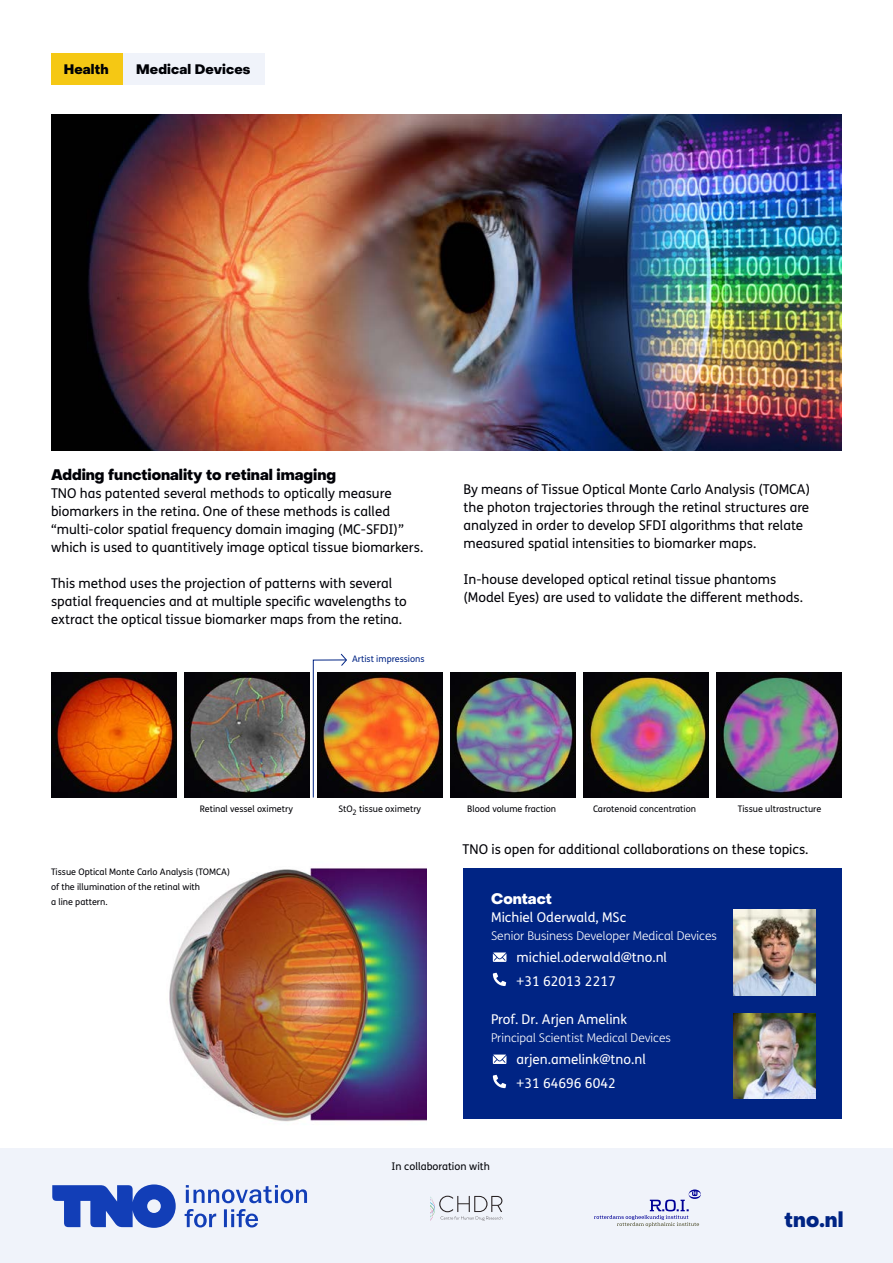
<style>
.page{position:relative;width:893px;height:1263px;background:#fff}
.page>*{position:absolute;margin:0;border:0;box-sizing:border-box;transform-origin:0 0}
.URL{font:800 21px "PP Object Sans";color:#002484}
.t1{font:800 15px "PP Object Sans";color:#000106}
.t2{font:800 15px "PP Object Sans";color:#fff}
.IK_Inleiding_Klein{font:13.5px/18px "FS Me Pro";color:#000106}
.T_Info_Info{font:13.5px "FS Me Pro";color:#fff}
.t3{font:800 13.5px "PP Object Sans";letter-spacing:.01em;color:#000106}
.T_Info_Info-2{font:300 12px "FS Me Pro";color:#fff}
.IK_Inleiding_Klein-2{font:10.5px "FS Me Pro";color:#000106}
.t4{font:9px/15px "FS Me Pro";color:#000106}
.t5{font:9px "FS Me Pro";color:#002484}
</style>
<div class="page">
<div style="left:463px;top:869px;width:379px;height:250px;background:#002484"></div>
<svg style="left:493px;top:973px;width:13px;height:13px"></svg>
<svg style="left:493px;top:1075px;width:13px;height:13px"></svg>
<svg style="left:493px;top:952px;width:13px;height:10px"></svg>
<svg style="left:493px;top:1054px;width:13px;height:10px"></svg>
<img style="left:733px;top:910px;width:83px;height:85px">
<img style="left:733px;top:1013px;width:83px;height:85px">
<img style="left:51px;top:115px;width:791px;height:336px">
<img style="left:451px;top:672px;width:125px;height:125px">
<img style="left:584px;top:672px;width:125px;height:125px">
<img style="left:51px;top:672px;width:125px;height:125px">
<img style="left:184px;top:672px;width:125px;height:125px">
<img style="left:347px;top:672px;width:95px;height:125px">
<img style="left:717px;top:672px;width:125px;height:125px">
<img style="left:313px;top:653px;width:34px;height:145px">
<img style="left:169px;top:868px;width:258px;height:254px">
<div style="left:429px;top:1148px;width:464px;height:115px;background:#f0f3fa"></div>
<svg style="left:594px;top:1189px;width:107px;height:38px"></svg>
<svg style="left:430px;top:1195px;width:72px;height:26px"></svg>
<div style="left:0;top:1148px;width:429px;height:115px;background:#f0f3fa"></div>
<svg style="left:52px;top:1184px;width:124px;height:44px"></svg>
<svg style="left:185px;top:1209px;width:73px;height:18px"></svg>
<svg style="left:186px;top:1185px;width:121px;height:18px"></svg>
<div style="left:51px;top:53px;width:72px;height:32px;background:#f5c814"></div>
<div style="left:123px;top:53px;width:141px;height:32px;background:#f0f3fa"></div>
<p class="t3" style="left:64px;top:61px;width:46px">Health</p>
<p class="t3" style="left:136px;top:61px;width:116px">Medical Devices</p>
<h2 class="t1" style="left:51px;top:465px;width:287px">Adding functionality to retinal imaging</h2>
<p class="IK_Inleiding_Klein" style="left:51px;top:484px;width:374px">TNO has patented several methods to optically measure biomarkers in the retina. One of these methods is called “multi-color spatial frequency domain imaging (MC-SFDI)” which is used to quantitively image optical tissue biomarkers.</p>
<p class="IK_Inleiding_Klein" style="left:51px;top:574px;width:357px">This method uses the projection of patterns with several spatial frequencies and at multiple specific wavelengths to extract the optical tissue biomarker maps from the retina.</p>
<p class="t5" style="left:352px;top:653px;width:74px">Artist impressions</p>
<p class="IK_Inleiding_Klein" style="left:463px;top:480px;width:348px">By means of Tissue Optical Monte Carlo Analysis (TOMCA) the photon trajectories through the retinal structures are analyzed in order to develop SFDI algorithms that relate measured spatial intensities to biomarker maps.</p>
<p class="IK_Inleiding_Klein" style="left:463px;top:570px;width:341px">In-house developed optical retinal tissue phantoms (Model Eyes) are used to validate the different methods.</p>
<p class="t4" style="left:200px;top:801px;width:95px">Retinal vessel oximetry</p>
<p class="t4" style="left:338px;top:801px;width:84px">StO<sub>2</sub> tissue oximetry</p>
<p class="t4" style="left:467px;top:801px;width:90px">Blood volume fraction</p>
<p class="t4" style="left:593px;top:801px;width:105px">Carotenoid concentration</p>
<p class="t4" style="left:738px;top:801px;width:85px">Tissue ultrastructure</p>
<p class="t4" style="left:51px;top:864px;width:181px">Tissue Optical Monte Carlo Analysis (TOMCA) of the illumination of the retinal with<br>a line pattern.</p>
<p class="IK_Inleiding_Klein" style="left:463px;top:840px;width:347px">TNO is open for additional collaborations on these topics.</p>
<h2 class="t2" style="left:491px;top:889px;width:62px">Contact</h2>
<p class="T_Info_Info" style="left:491px;top:907px;width:137px">Michiel Oderwald, MSc</p>
<p class="T_Info_Info-2" style="left:491px;top:927px;width:227px">Senior Business Developer Medical Devices</p>
<p class="T_Info_Info" style="left:517px;top:948px;width:152px">michiel.oderwald@tno.nl</p>
<p class="T_Info_Info" style="left:517px;top:972px;width:101px">+31 62013 2217</p>
<p class="T_Info_Info" style="left:491px;top:1009px;width:138px">Prof. Dr. Arjen Amelink</p>
<p class="T_Info_Info-2" style="left:491px;top:1029px;width:181px">Principal Scientist Medical Devices</p>
<p class="T_Info_Info" style="left:517px;top:1050px;width:131px">arjen.amelink@tno.nl</p>
<p class="T_Info_Info" style="left:517px;top:1074px;width:101px">+31 64696 6042</p>
<p class="IK_Inleiding_Klein-2" style="left:392px;top:1159px;width:100px">In collaboration with</p>
<p class="URL" style="left:785px;top:1206px;width:61px">tno.nl</p>
</div>
